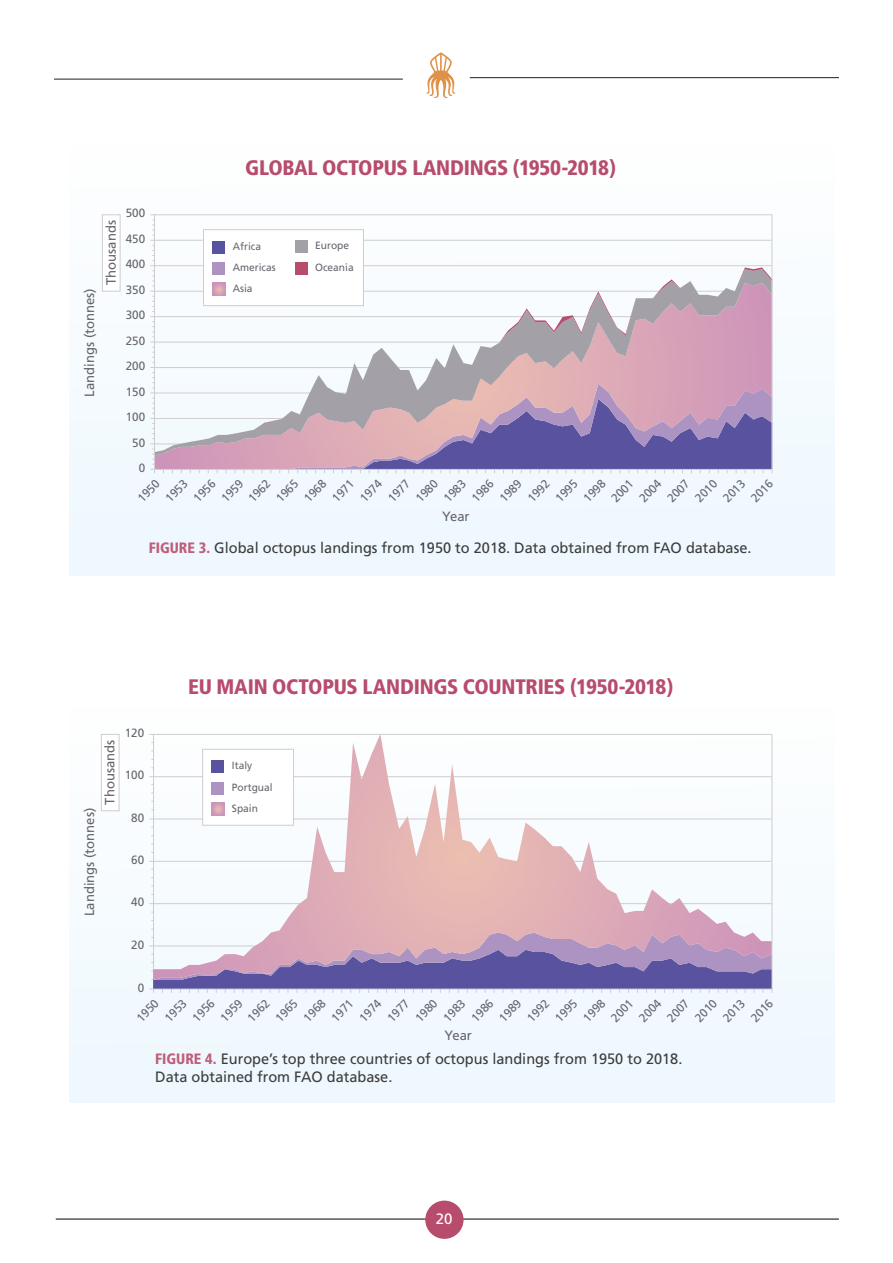
<style>
.page{position:relative;width:893px;height:1263px;background:#fff}
.page>*{position:absolute;margin:0;border:0;box-sizing:border-box;transform-origin:0 0}
.t1{font:900 condensed 21px "Frutiger";letter-spacing:-.015em;color:#b84c6d}
.t2{font:15px/18px "Frutiger";color:#3c3c3b}
.t3{font:15px "Frutiger";color:#fff}
.t4{font:13.5px "Frutiger";color:#66656d}
.t5{font:12px/25.5px "Frutiger";color:#66656d;text-align:right}
.t6{font:10.5px/21.1px "Frutiger";color:#66656d}
.s1{font-weight:900;font-stretch:condensed;color:#bf5f7a}
</style>
<div class="page">
<div style="left:69px;top:707px;width:766px;height:395px;background:#eef8fe"></div>
<hr style="left:56px;top:1219px;width:783px;height:1px;background:#000">
<div style="left:425px;top:1200px;width:39px;height:39px;background:#b84c6d;border-radius:50%"></div>
<div style="left:101px;top:734px;width:18px;height:77px;background:#fff;border:1px solid #cfcdd0"></div>
<hr style="left:772px;top:734px;width:1px;height:255px;background:#cfcdd0">
<svg style="left:149px;top:929px;width:624px;height:64px"></svg>
<svg style="left:153px;top:734px;width:619px;height:246px"></svg>
<svg style="left:427px;top:52px;width:28px;height:46px"></svg>
<hr style="left:54px;top:79px;width:349px;height:1px;background:#1e1e20">
<hr style="left:470px;top:77px;width:369px;height:1px;background:#1e1e20">
<div style="left:69px;top:146px;width:766px;height:430px;background:#eef8fe"></div>
<div style="left:102px;top:214px;width:18px;height:78px;background:#fff;border:1px solid #cfcdd0"></div>
<svg style="left:150px;top:214px;width:623px;height:259px"></svg>
<svg style="left:155px;top:455px;width:617px;height:14px;background:#8871a9"></svg>
<svg style="left:155px;top:267px;width:617px;height:185px"></svg>
<hr style="left:154px;top:214px;width:1px;height:255px;background:#cfcdd0">
<hr style="left:154px;top:469px;width:618px;height:1px;background:#cfcdd0">
<hr style="left:772px;top:214px;width:1px;height:255px;background:#cfcdd0">
<h1 class="t1" style="left:245px;top:155px;width:372px">GLOBAL OCTOPUS LANDINGS (1950-2018)</h1>
<p class="t4" style="left:82px;top:397px;width:110px;rotate:-90deg">Landings (tonnes)</p>
<p class="t4" style="left:103px;top:285px;width:66px;rotate:-90deg">Thousands</p>
<p class="t5" style="left:126px;top:200px;width:21px">500<br>450<br>400<br>350<br>300<br>250<br>200<br>150<br>100<br>50<br>0</p>
<p class="t6" style="left:233px;top:236px;width:45px">Africa<br>Americas<br>Asia</p>
<p class="t6" style="left:315px;top:235px;width:40px;line-height:21.9px">Europe<br>Oceania</p>
<p class="t5" style="left:130px;top:491px;width:27px;rotate:-46deg">1950</p>
<p class="t5" style="left:158px;top:491px;width:27px;rotate:-46deg">1953</p>
<p class="t5" style="left:186px;top:491px;width:27px;rotate:-46deg">1956</p>
<p class="t5" style="left:214px;top:491px;width:27px;rotate:-46deg">1959</p>
<p class="t5" style="left:241px;top:491px;width:27px;rotate:-46deg">1962</p>
<p class="t5" style="left:269px;top:491px;width:27px;rotate:-46deg">1965</p>
<p class="t5" style="left:297px;top:491px;width:27px;rotate:-46deg">1968</p>
<p class="t5" style="left:325px;top:491px;width:27px;rotate:-46deg">1971</p>
<p class="t5" style="left:353px;top:491px;width:27px;rotate:-46deg">1974</p>
<p class="t5" style="left:381px;top:491px;width:27px;rotate:-46deg">1977</p>
<p class="t5" style="left:409px;top:491px;width:27px;rotate:-46deg">1980</p>
<p class="t5" style="left:437px;top:491px;width:27px;rotate:-46deg">1983</p>
<p class="t5" style="left:465px;top:491px;width:27px;rotate:-46deg">1986</p>
<p class="t5" style="left:492px;top:491px;width:27px;rotate:-46deg">1989</p>
<p class="t5" style="left:520px;top:491px;width:27px;rotate:-46deg">1992</p>
<p class="t5" style="left:548px;top:491px;width:27px;rotate:-46deg">1995</p>
<p class="t5" style="left:576px;top:491px;width:27px;rotate:-46deg">1998</p>
<p class="t5" style="left:604px;top:491px;width:27px;rotate:-46deg">2001</p>
<p class="t5" style="left:632px;top:491px;width:27px;rotate:-46deg">2004</p>
<p class="t5" style="left:660px;top:491px;width:27px;rotate:-46deg">2007</p>
<p class="t5" style="left:688px;top:491px;width:27px;rotate:-46deg">2010</p>
<p class="t5" style="left:716px;top:491px;width:27px;rotate:-46deg">2013</p>
<p class="t5" style="left:744px;top:491px;width:27px;rotate:-46deg">2016</p>
<p class="t4" style="left:442px;top:508px;width:29px">Year</p>
<p class="t2" style="left:149px;top:538px;width:604px"><span class="s1">FIGURE 3.</span> Global octopus landings from 1950 to 2018. Data obtained from FAO database.</p>
<h1 class="t1" style="left:188px;top:674px;width:487px">EU MAIN OCTOPUS LANDINGS COUNTRIES (1950-2018)</h1>
<p class="t4" style="left:102px;top:805px;width:66px;rotate:-90deg">Thousands</p>
<p class="t4" style="left:82px;top:916px;width:110px;rotate:-90deg">Landings (tonnes)</p>
<p class="t5" style="left:125px;top:720px;width:21px">120</p>
<p class="t5" style="left:125px;top:762px;width:21px">100</p>
<p class="t5" style="left:131px;top:804px;width:14px">80</p>
<p class="t5" style="left:131px;top:847px;width:14px">60</p>
<p class="t5" style="left:131px;top:889px;width:14px">40</p>
<p class="t5" style="left:131px;top:931px;width:14px">20</p>
<p class="t5" style="left:138px;top:974px;width:8px">0</p>
<p class="t6" style="left:232px;top:755px;width:42px">Italy<br>Portgual<br>Spain</p>
<p class="t5" style="left:129px;top:1011px;width:27px;rotate:-46deg">1950</p>
<p class="t5" style="left:157px;top:1011px;width:27px;rotate:-46deg">1953</p>
<p class="t5" style="left:185px;top:1011px;width:27px;rotate:-46deg">1956</p>
<p class="t5" style="left:213px;top:1011px;width:27px;rotate:-46deg">1959</p>
<p class="t5" style="left:240px;top:1011px;width:27px;rotate:-46deg">1962</p>
<p class="t5" style="left:268px;top:1011px;width:27px;rotate:-46deg">1965</p>
<p class="t5" style="left:296px;top:1011px;width:27px;rotate:-46deg">1968</p>
<p class="t5" style="left:324px;top:1011px;width:27px;rotate:-46deg">1971</p>
<p class="t5" style="left:352px;top:1011px;width:27px;rotate:-46deg">1974</p>
<p class="t5" style="left:380px;top:1011px;width:27px;rotate:-46deg">1977</p>
<p class="t5" style="left:408px;top:1011px;width:27px;rotate:-46deg">1980</p>
<p class="t5" style="left:436px;top:1011px;width:27px;rotate:-46deg">1983</p>
<p class="t5" style="left:464px;top:1011px;width:27px;rotate:-46deg">1986</p>
<p class="t5" style="left:492px;top:1011px;width:27px;rotate:-46deg">1989</p>
<p class="t5" style="left:520px;top:1011px;width:27px;rotate:-46deg">1992</p>
<p class="t5" style="left:548px;top:1011px;width:27px;rotate:-46deg">1995</p>
<p class="t5" style="left:576px;top:1011px;width:27px;rotate:-46deg">1998</p>
<p class="t5" style="left:604px;top:1011px;width:27px;rotate:-46deg">2001</p>
<p class="t5" style="left:632px;top:1011px;width:27px;rotate:-46deg">2004</p>
<p class="t5" style="left:660px;top:1011px;width:27px;rotate:-46deg">2007</p>
<p class="t5" style="left:688px;top:1011px;width:27px;rotate:-46deg">2010</p>
<p class="t5" style="left:716px;top:1011px;width:27px;rotate:-46deg">2013</p>
<p class="t5" style="left:744px;top:1011px;width:27px;rotate:-46deg">2016</p>
<p class="t4" style="left:445px;top:1027px;width:29px">Year</p>
<p class="t2" style="left:155px;top:1049px;width:529px"><span class="s1">FIGURE 4.</span> Europe’s top three countries of octopus landings from 1950 to 2018.<br>Data obtained from FAO database.</p>
<p class="t3" style="left:436px;top:1210px;width:18px">20</p>
</div>
